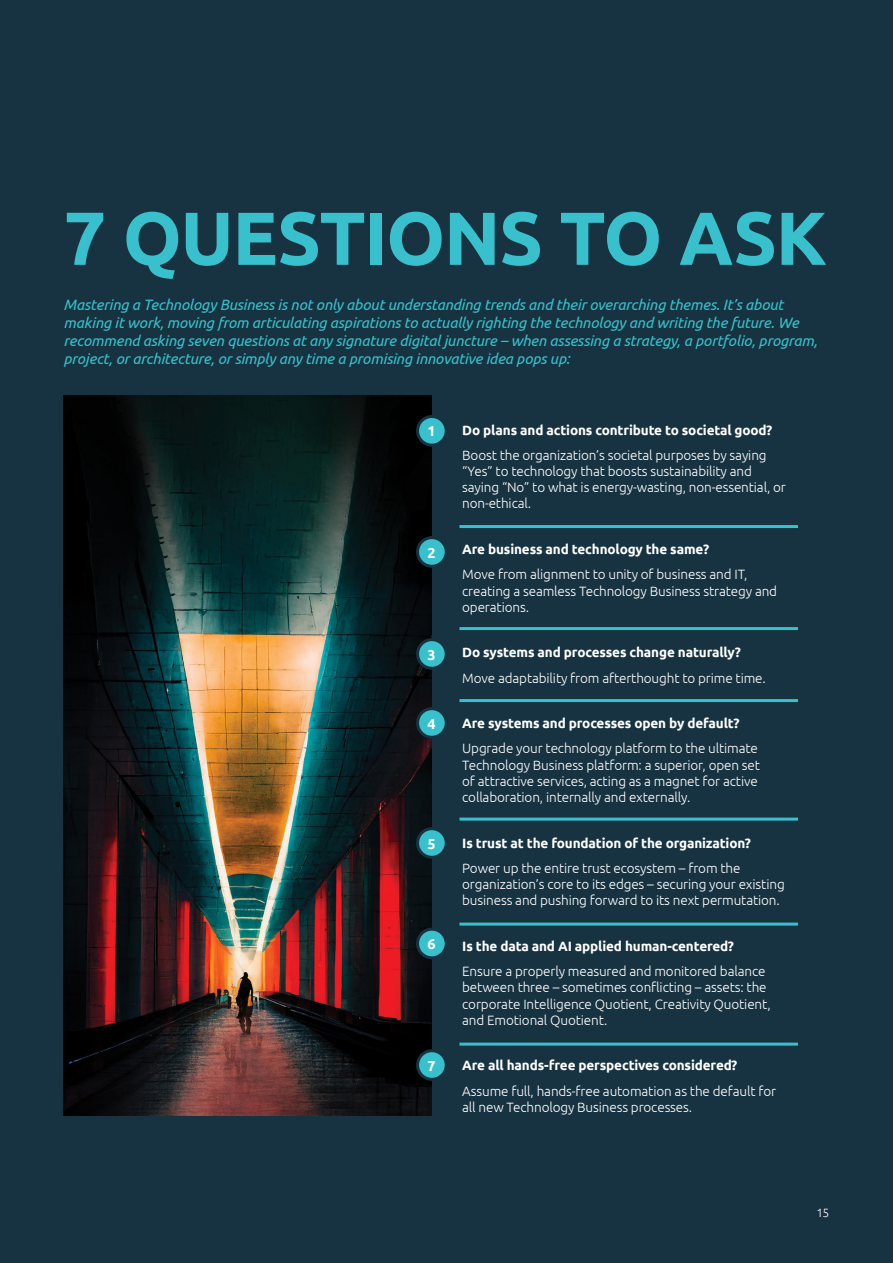
<style>
.page{position:relative;width:893px;height:1263px;background:#173341}
.page>*{position:absolute;margin:0;border:0;box-sizing:border-box;transform-origin:0 0}
.No_Spacing{font:700 75px "Ubuntu";letter-spacing:-.02em;color:#38c1cc}
.t1{font:italic 15px/18px "Ubuntu";letter-spacing:-.01em;color:#38c1cc}
.t2{font:700 14.4px "Ubuntu";color:#fff}
.t3{font:300 13.5px/16.2px "Ubuntu";letter-spacing:-.01em;color:#fff}
.t4{font:700 13.5px "Ubuntu";letter-spacing:-.01em;color:#fff}
.footer-rightNumber{font:300 12px "Ubuntu";color:#fff}
</style>
<div class="page">
<img style="left:64px;top:396px;width:368px;height:719px">
<div style="left:418px;top:416px;width:28px;height:29px;background:#38c1cc;border-radius:50%"></div>
<div style="left:416px;top:415px;width:32px;height:32px;border:3px solid #173341;border-radius:50%"></div>
<div style="left:418px;top:538px;width:28px;height:28px;background:#38c1cc;border-radius:50%"></div>
<div style="left:416px;top:536px;width:32px;height:32px;border:3px solid #173341;border-radius:50%"></div>
<div style="left:418px;top:640px;width:28px;height:28px;background:#38c1cc;border-radius:50%"></div>
<div style="left:416px;top:638px;width:32px;height:32px;border:3px solid #173341;border-radius:50%"></div>
<div style="left:418px;top:709px;width:28px;height:28px;background:#38c1cc;border-radius:50%"></div>
<div style="left:416px;top:707px;width:32px;height:32px;border:3px solid #173341;border-radius:50%"></div>
<div style="left:418px;top:829px;width:28px;height:28px;background:#38c1cc;border-radius:50%"></div>
<div style="left:416px;top:827px;width:32px;height:32px;border:3px solid #173341;border-radius:50%"></div>
<div style="left:418px;top:929px;width:28px;height:29px;background:#38c1cc;border-radius:50%"></div>
<div style="left:416px;top:928px;width:32px;height:31px;border:3px solid #173341;border-radius:50%"></div>
<div style="left:418px;top:1051px;width:28px;height:28px;background:#38c1cc;border-radius:50%"></div>
<div style="left:416px;top:1049px;width:32px;height:32px;border:3px solid #173341;border-radius:50%"></div>
<hr style="left:459px;top:525px;width:339px;height:3px;background:#38c1cc">
<hr style="left:459px;top:627px;width:339px;height:3px;background:#38c1cc">
<hr style="left:459px;top:699px;width:339px;height:3px;background:#38c1cc">
<hr style="left:459px;top:817px;width:339px;height:3px;background:#38c1cc">
<hr style="left:459px;top:922px;width:339px;height:3px;background:#38c1cc">
<hr style="left:459px;top:1042px;width:339px;height:3px;background:#38c1cc">
<p class="No_Spacing" style="left:64px;top:193px;width:765px">7 QUESTIONS TO ASK</p>
<p class="t1" style="left:64px;top:295px;width:755px">Mastering a Technology Business is not only about understanding trends and their overarching themes. It’s about making it work, moving from articulating aspirations to actually righting the technology and writing the future. We recommend asking seven questions at any signature digital juncture – when assessing a strategy, a portfolio, program, project, or architecture, or simply any time a promising innovative idea pops up:</p>
<p class="t2" style="left:428px;top:422px;width:10px">1</p>
<p class="t2" style="left:428px;top:544px;width:10px">2</p>
<p class="t2" style="left:428px;top:646px;width:10px">3</p>
<p class="t2" style="left:428px;top:715px;width:10px">4</p>
<p class="t2" style="left:428px;top:835px;width:10px">5</p>
<p class="t2" style="left:428px;top:935px;width:10px">6</p>
<p class="t2" style="left:428px;top:1057px;width:10px">7</p>
<p class="t4" style="left:462px;top:422px;width:312px">Do plans and actions contribute to societal good?</p>
<p class="t3" style="left:462px;top:447px;width:325px">Boost the organization’s societal purposes by saying “Yes” to technology that boosts sustainability and saying “No” to what is energy-wasting, non-essential, or non-ethical.</p>
<p class="t4" style="left:462px;top:541px;width:249px">Are business and technology the same?</p>
<p class="t3" style="left:462px;top:566px;width:316px">Move from alignment to unity of business and IT, creating a seamless Technology Business strategy and operations.</p>
<p class="t4" style="left:462px;top:644px;width:280px">Do systems and processes change naturally?</p>
<p class="t3" style="left:462px;top:669px;width:305px">Move adaptability from afterthought to prime time.</p>
<p class="t4" style="left:462px;top:715px;width:279px">Are systems and processes open by default?</p>
<p class="t3" style="left:462px;top:740px;width:299px">Upgrade your technology platform to the ultimate Technology Business platform: a superior, open set of attractive services, acting as a magnet for active collaboration, internally and externally.</p>
<p class="t4" style="left:462px;top:835px;width:290px">Is trust at the foundation of the organization?</p>
<p class="t3" style="left:462px;top:860px;width:324px">Power up the entire trust ecosystem – from the organization’s core to its edges – securing your existing business and pushing forward to its next permutation.</p>
<p class="t4" style="left:462px;top:938px;width:273px">Is the data and AI applied human-centered?</p>
<p class="t3" style="left:462px;top:963px;width:310px">Ensure a properly measured and monitored balance between three – sometimes conflicting – assets: the corporate Intelligence Quotient, Creativity Quotient, and Emotional Quotient.</p>
<p class="t4" style="left:462px;top:1057px;width:277px">Are all hands-free perspectives considered?</p>
<p class="t3" style="left:462px;top:1082px;width:315px">Assume full, hands-free automation as the default for all new Technology Business processes.</p>
<p class="footer-rightNumber" style="left:816px;top:1205px;width:14px">15</p>
</div>
